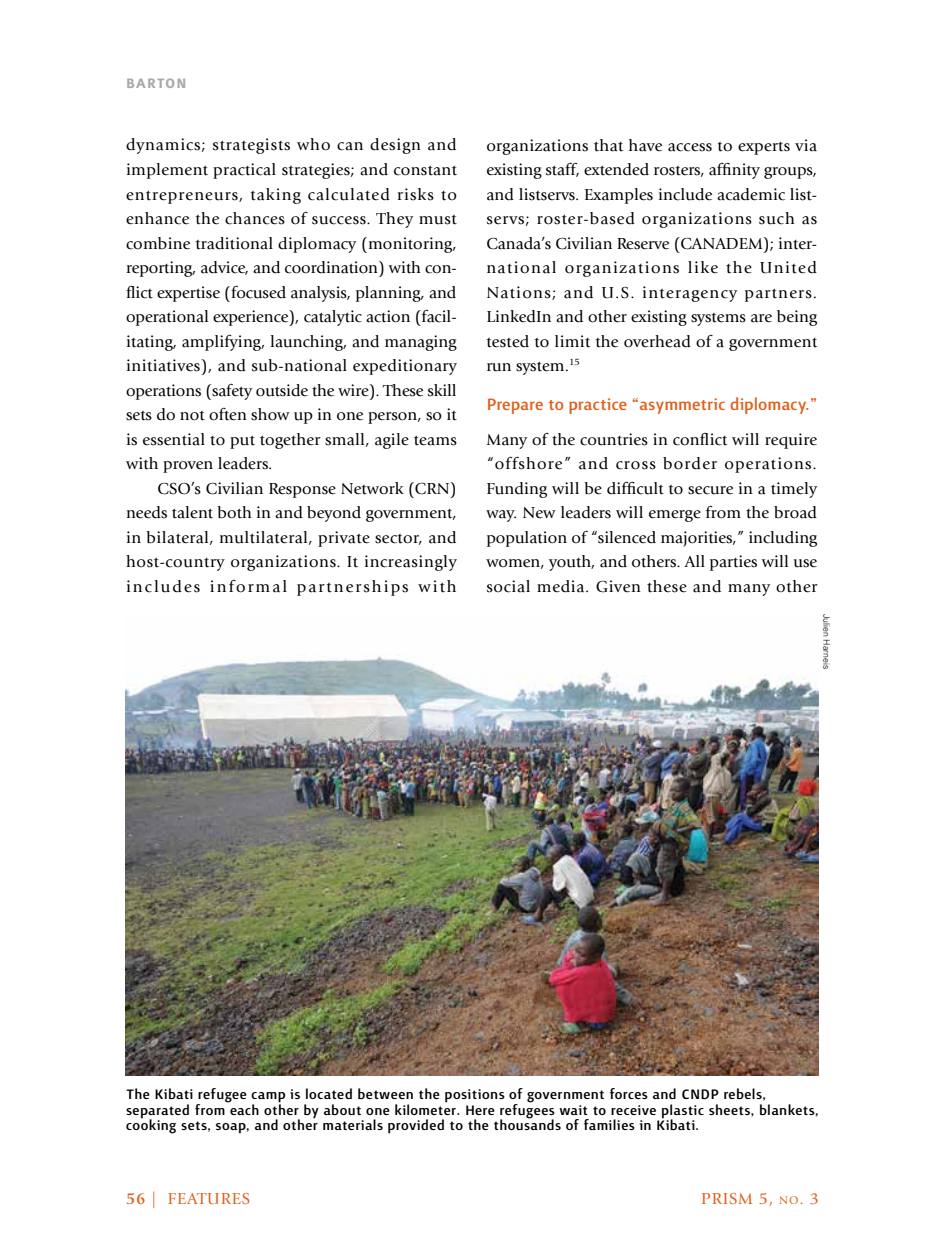
<style>
.page{position:relative;width:945px;height:1260px;background:#fff}
.page>*{position:absolute;margin:0;border:0;box-sizing:border-box;transform-origin:0 0}
.t1{font:500 21px "Surface";color:#de611e}
.t2{font:500 17.5px/15.8px "Surface";letter-spacing:.02em;color:#000}
.t3{font:700 17.5px "Surface";letter-spacing:.055em;color:#a7a9ac}
.t4{font:16.62px/24.5px "Giovanni Std";letter-spacing:.015em;color:#000;text-align:justify}
.t5{font:16.62px "Giovanni Std";letter-spacing:.05em;color:#de611e}
.t6{font:300 8.75px "Univers LT Std";color:#000}
.s1{font-weight:700}
.s2{font-size:11.72px}
</style>
<div class="page">
<img style="left:126px;top:656px;width:693px;height:419px">
<p class="t3" style="left:126px;top:76px;width:62px">BARTON</p>
<p class="t4" style="left:126px;top:133px;width:332px">dynamics; strategists who can design and implement practical strategies; and constant entrepreneurs, taking calculated risks to enhance the chances of success. They must combine traditional diplomacy (monitoring, reporting, advice, and coordination) with con&shy;flict expertise (focused analysis, planning, and operational experience), catalytic action (facil&shy;itating, amplifying, launching, and managing initiatives), and sub-national expeditionary operations (safety outside the wire). These skill sets do not often show up in one person, so it is essential to put together small, agile teams with proven leaders.</p>
<p class="t4" style="left:126px;top:476px;width:332px;text-indent:32px">CSO’s Civilian Response Network (CRN) needs talent both in and beyond government, in bilateral, multilateral, private sector, and host-country organizations. It increasingly includes informal partnerships with</p>
<p class="t4" style="left:486px;top:133px;width:332px">organizations that have access to experts via existing staff, extended rosters, affinity groups, and listservs. Examples include academic list&shy;servs; roster-based organizations such as Canada’s Civilian Reserve (CANADEM); inter&shy;national organizations like the United Nations; and U.S. interagency partners.<br>LinkedIn and other existing systems are being tested to limit the overhead of a government run system.<sup>15</sup></p>
<p class="t1" style="left:486px;top:394px;width:332px">Prepare to practice “asymmetric diplomacy.”</p>
<p class="t4" style="left:486px;top:427px;width:332px">Many of the countries in conflict will require “offshore” and cross border operations.<br>Funding will be difficult to secure in a timely way. New leaders will emerge from the broad population of “silenced majorities,” including women, youth, and others. All parties will use social media. Given these and many other</p>
<p class="t6" style="left:832px;top:614px;width:56px;rotate:90deg">Julien Harneis</p>
<p class="t2" style="left:126px;top:1087px;width:694px">The Kibati refugee camp is located between the positions of government forces and CNDP rebels, separated from each other by about one kilometer. Here refugees wait to receive plastic sheets, blankets, cooking sets, soap, and other materials provided to the thousands of families in Kibati.</p>
<p class="t5" style="left:126px;top:1189px;width:126px"><span class="s1">56</span> | FEATURES</p>
<p class="t5" style="left:701px;top:1189px;width:119px">PRISM 5, <span class="s2">no</span>. 3</p>
</div>
